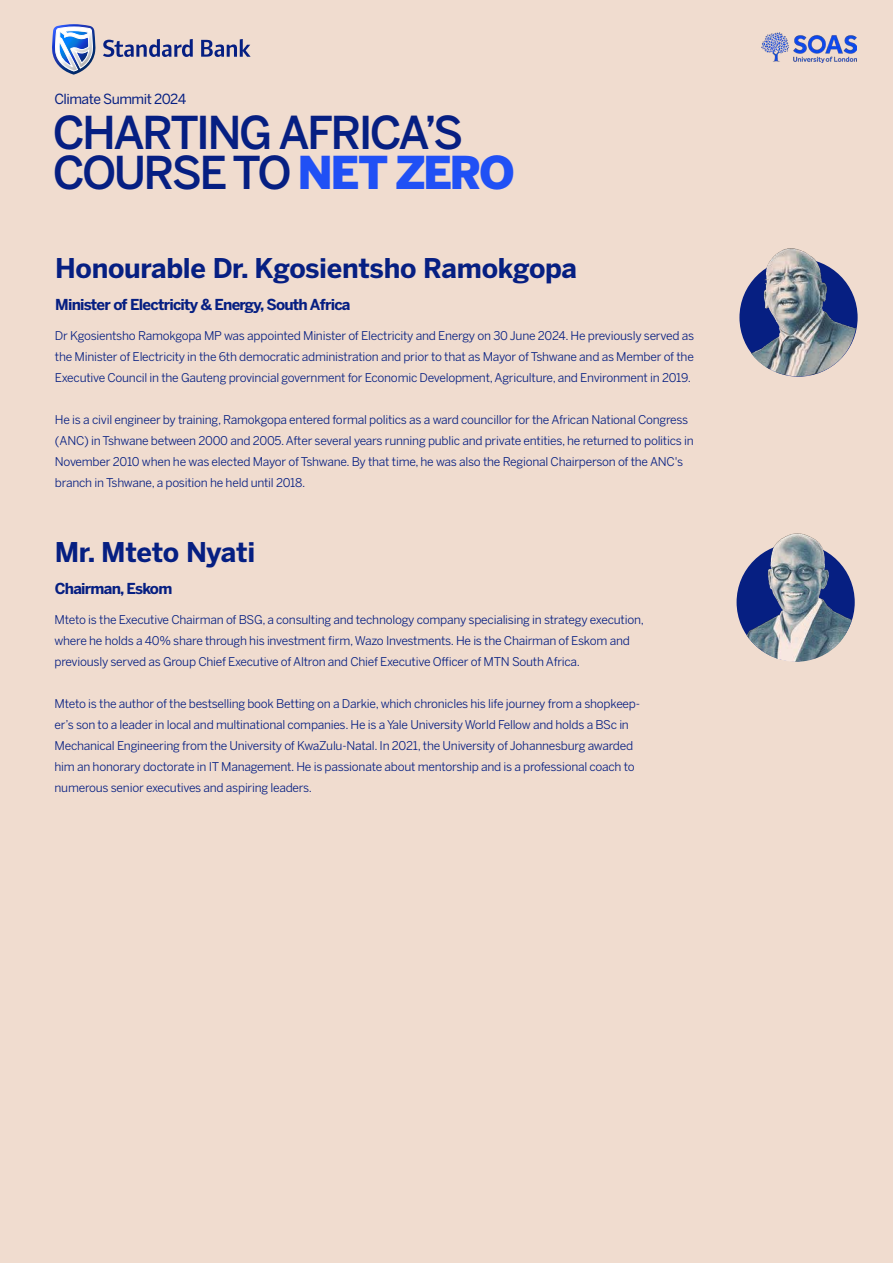
<style>
.page{position:relative;width:893px;height:1263px;background:#f0dccf}
.page>*{position:absolute;margin:0;border:0;box-sizing:border-box;transform-origin:0 0}
.t1{font:500 45px/40px "Benton Sans";letter-spacing:-.06em;color:#061f82}
.t2{font:700 27px "Benton Sans";letter-spacing:-.01em;color:#061f82}
.t3{font:700 15px "Benton Sans";letter-spacing:-.05em;color:#061f82}
.t4{font:13.95px "Benton Sans";letter-spacing:-.04em;color:#061f82}
.t5{font:12px/21px "Benton Sans";letter-spacing:-.02em;color:#061f82}
.s1{font-weight:900;color:#2050f5}
</style>
<div class="page">
<img style="left:761px;top:32px;width:96px;height:31px">
<svg style="left:103px;top:39px;width:148px;height:18px"></svg>
<svg style="left:52px;top:24px;width:44px;height:51px"></svg>
<img style="left:739px;top:248px;width:119px;height:128px">
<img style="left:736px;top:533px;width:119px;height:129px">
<p class="t4" style="left:54px;top:91px;width:134px">Climate Summit 2024</p>
<h1 class="t1" style="left:53px;top:112px;width:464px">CHARTING AFRICA’S<br>COURSE TO <span class="s1">NET ZERO</span></h1>
<h2 class="t2" style="left:55px;top:252px;width:523px">Honourable Dr. Kgosientsho Ramokgopa</h2>
<p class="t3" style="left:55px;top:295px;width:297px">Minister of Electricity &amp; Energy, South Africa</p>
<p class="t5" style="left:55px;top:325px;width:641px;text-align:justify">Dr Kgosientsho Ramokgopa MP was appointed Minister of Electricity and Energy on 30 June 2024. He previously served as the Minister of Electricity in the 6th democratic administration and prior to that as Mayor of Tshwane and as Member of the Executive Council in the Gauteng provincial government for Economic Development, Agriculture, and Environment in 2019.</p>
<p class="t5" style="left:55px;top:409px;width:640px">He is a civil engineer by training, Ramokgopa entered formal politics as a ward councillor for the African National Congress (ANC) in Tshwane between 2000 and 2005. After several years running public and private entities, he returned to politics in November 2010 when he was elected Mayor of Tshwane. By that time, he was also the Regional Chairperson of the ANC's branch in Tshwane, a position he held until 2018.</p>
<h2 class="t2" style="left:55px;top:535px;width:202px">Mr. Mteto Nyati</h2>
<p class="t3" style="left:55px;top:579px;width:119px">Chairman, Eskom</p>
<p class="t5" style="left:55px;top:609px;width:591px">Mteto is the Executive Chairman of BSG, a consulting and technology company specialising in strategy execution, where he holds a 40% share through his investment firm, Wazo Investments. He is the Chairman of Eskom and previously served as Group Chief Executive of Altron and Chief Executive Officer of MTN South Africa.</p>
<p class="t5" style="left:55px;top:693px;width:587px">Mteto is the author of the bestselling book Betting on a Darkie, which chronicles his life journey from a shopkeep&shy;er’s son to a leader in local and multinational companies. He is a Yale University World Fellow and holds a BSc in Mechanical Engineering from the University of KwaZulu-Natal. In 2021, the University of Johannesburg awarded him an honorary doctorate in IT Management. He is passionate about mentorship and is a professional coach to numerous senior executives and aspiring leaders.</p>
</div>
